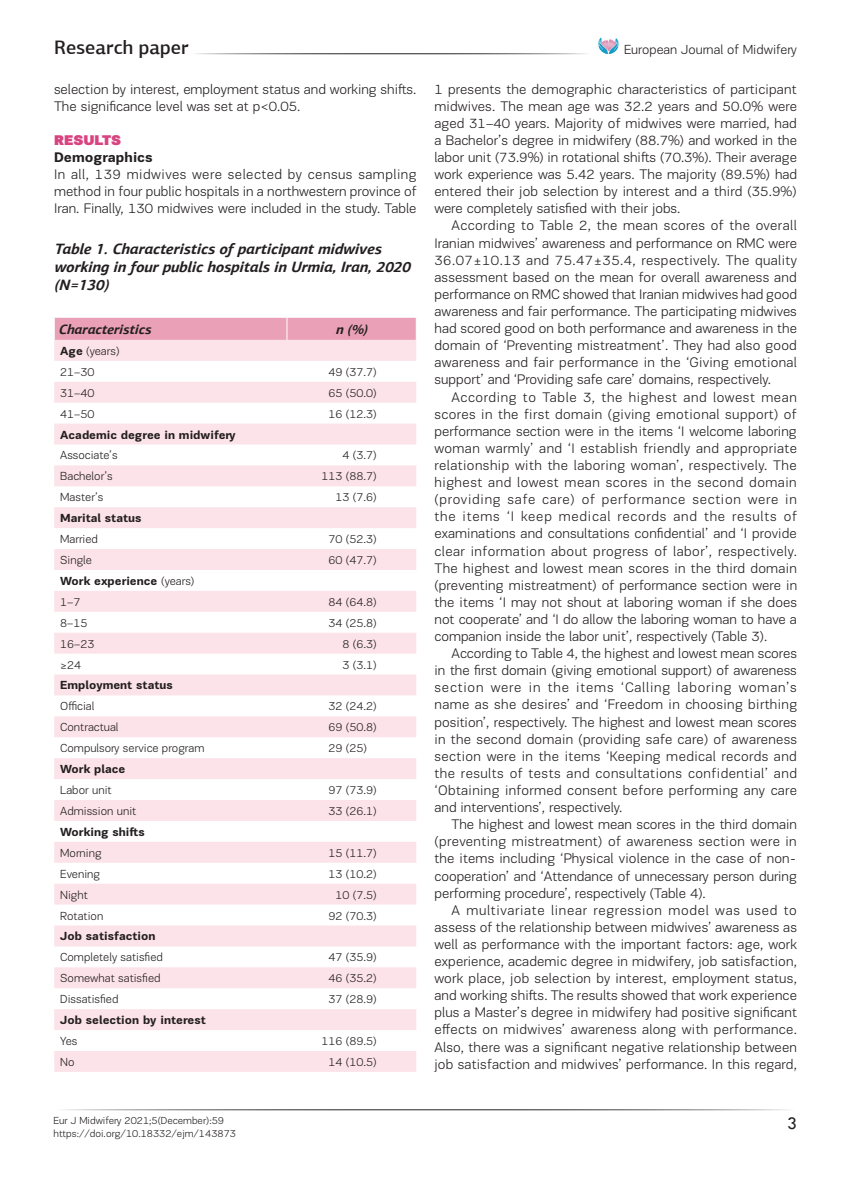
<style>
.page{position:relative;width:851px;height:1191px;background:#fff}
.page>*{position:absolute;margin:0;border:0;box-sizing:border-box;transform-origin:0 0}
.t1{font:500 19.5px "PF Agora Sans Pro";color:#231f20}
.t2{font:18px "Tw Cen";color:#231f20}
.t3{font:italic 700 15px/18px "PF Agora Sans Pro";color:#231f20}
.t4{font:300 14.25px/17.1px "PF Encore Sans Pro";color:#231f20;text-align:justify}
.t5{font:700 14.25px "PF Encore Sans Pro";color:#231f20}
.t6{font:900 14.25px "PF Encore Sans Pro";color:#d84482}
.t7{font:300 13.5px "PF Encore Sans Pro";color:#231f20}
.t8{font:italic 700 13.5px "PF Agora Sans Pro";color:#231f20}
.t9{font:300 12px/20.9px "PF Encore Sans Pro";color:#231f20}
.t10{font:700 12px/20.9px "PF Encore Sans Pro";color:#231f20}
.t11{font:300 10.5px "PF Encore Sans Pro";color:#231f20}
.s1{font-weight:700}
.s2{font-weight:300}
</style>
<div class="page">
<svg style="left:598px;top:37px;width:20px;height:17px"></svg>
<svg style="left:54px;top:340px;width:362px;height:731px;fill:#fce9ed"></svg>
<div style="left:54px;top:318px;width:362px;height:22px;background:#eaa1b7"></div>
<h1 class="t1" style="left:54px;top:35px;width:136px">Research paper</h1>
<p class="t4" style="left:54px;top:80px;width:364px">selection by interest, employment status and working shifts.<br>The significance level was set at p&lt;0.05.</p>
<p class="t6" style="left:54px;top:130px;width:69px">RESULTS</p>
<p class="t5" style="left:54px;top:148px;width:100px">Demographics</p>
<p class="t4" style="left:54px;top:166px;width:364px">In all, 139 midwives were selected by census sampling method in four public hospitals in a northwestern province of Iran. Finally, 130 midwives were included in the study. Table</p>
<p class="t3" style="left:54px;top:240px;width:360px">Table 1. Characteristics of participant midwives working in four public hospitals in Urmia, Iran, 2020 (N=130)</p>
<p class="t8" style="left:58px;top:321px;width:96px">Characteristics</p>
<p class="t8" style="left:335px;top:321px;width:36px">n (%)</p>
<p class="t9" style="left:60px;top:340px;width:61px"><span class="s1">Age</span> (years)<br>21–30</p>
<p class="t9" style="left:328px;top:361px;width:50px">49 (37.7)</p>
<p class="t9" style="left:60px;top:382px;width:36px">31–40</p>
<p class="t9" style="left:328px;top:382px;width:50px">65 (50.0)</p>
<p class="t9" style="left:60px;top:403px;width:36px">41–50</p>
<p class="t9" style="left:328px;top:403px;width:50px">16 (12.3)</p>
<p class="t10" style="left:60px;top:424px;width:177px">Academic degree in midwifery</p>
<p class="t9" style="left:60px;top:445px;width:59px">Associate’s</p>
<p class="t9" style="left:342px;top:445px;width:36px">4 (3.7)</p>
<p class="t9" style="left:60px;top:466px;width:54px">Bachelor’s</p>
<p class="t9" style="left:321px;top:466px;width:57px">113 (88.7)</p>
<p class="t9" style="left:60px;top:487px;width:45px">Master’s</p>
<p class="t9" style="left:335px;top:487px;width:43px">13 (7.6)</p>
<p class="t10" style="left:60px;top:508px;width:83px">Marital status</p>
<p class="t9" style="left:60px;top:528px;width:39px">Married</p>
<p class="t9" style="left:328px;top:528px;width:50px">70 (52.3)</p>
<p class="t9" style="left:60px;top:549px;width:33px">Single</p>
<p class="t9" style="left:328px;top:549px;width:50px">60 (47.7)</p>
<p class="t10" style="left:60px;top:570px;width:136px">Work experience <span class="s2">(years)<br>1–7</span></p>
<p class="t9" style="left:328px;top:591px;width:50px">84 (64.8)</p>
<p class="t9" style="left:60px;top:612px;width:29px">8–15</p>
<p class="t9" style="left:328px;top:612px;width:50px">34 (25.8)</p>
<p class="t9" style="left:60px;top:633px;width:36px">16–23</p>
<p class="t9" style="left:342px;top:633px;width:36px">8 (6.3)</p>
<p class="t9" style="left:60px;top:654px;width:23px">≥24</p>
<p class="t9" style="left:342px;top:654px;width:36px">3 (3.1)</p>
<p class="t10" style="left:60px;top:675px;width:114px">Employment status</p>
<p class="t9" style="left:60px;top:696px;width:36px">Official</p>
<p class="t9" style="left:328px;top:696px;width:50px">32 (24.2)</p>
<p class="t9" style="left:60px;top:717px;width:60px">Contractual</p>
<p class="t9" style="left:328px;top:717px;width:50px">69 (50.8)</p>
<p class="t9" style="left:60px;top:738px;width:146px">Compulsory service program</p>
<p class="t9" style="left:328px;top:738px;width:40px">29 (25)</p>
<p class="t10" style="left:60px;top:758px;width:66px">Work place</p>
<p class="t9" style="left:60px;top:779px;width:53px">Labor unit</p>
<p class="t9" style="left:328px;top:779px;width:50px">97 (73.9)</p>
<p class="t9" style="left:60px;top:800px;width:78px">Admission unit</p>
<p class="t9" style="left:328px;top:800px;width:50px">33 (26.1)</p>
<p class="t10" style="left:60px;top:821px;width:86px">Working shifts</p>
<p class="t9" style="left:60px;top:842px;width:43px">Morning</p>
<p class="t9" style="left:328px;top:842px;width:50px">15 (11.7)</p>
<p class="t9" style="left:60px;top:863px;width:41px">Evening</p>
<p class="t9" style="left:328px;top:863px;width:50px">13 (10.2)</p>
<p class="t9" style="left:60px;top:884px;width:29px">Night</p>
<p class="t9" style="left:335px;top:884px;width:43px">10 (7.5)</p>
<p class="t9" style="left:60px;top:905px;width:45px">Rotation</p>
<p class="t9" style="left:328px;top:905px;width:50px">92 (70.3)</p>
<p class="t10" style="left:60px;top:926px;width:97px">Job satisfaction</p>
<p class="t9" style="left:60px;top:947px;width:104px">Completely satisfied</p>
<p class="t9" style="left:328px;top:947px;width:50px">47 (35.9)</p>
<p class="t9" style="left:60px;top:967px;width:102px">Somewhat satisfied</p>
<p class="t9" style="left:328px;top:967px;width:50px">46 (35.2)</p>
<p class="t9" style="left:60px;top:988px;width:60px">Dissatisfied</p>
<p class="t9" style="left:328px;top:988px;width:50px">37 (28.9)</p>
<p class="t10" style="left:60px;top:1009px;width:147px">Job selection by interest</p>
<p class="t9" style="left:60px;top:1030px;width:19px">Yes</p>
<p class="t9" style="left:321px;top:1030px;width:57px">116 (89.5)</p>
<p class="t9" style="left:60px;top:1051px;width:16px">No</p>
<p class="t9" style="left:328px;top:1051px;width:50px">14 (10.5)</p>
<p class="t7" style="left:624px;top:42px;width:174px">European Journal of Midwifery</p>
<p class="t4" style="left:434px;top:80px;width:364px">1 presents the demographic characteristics of participant midwives. The mean age was 32.2 years and 50.0% were aged 31–40 years. Majority of midwives were married, had a Bachelor’s degree in midwifery (88.7%) and worked in the labor unit (73.9%) in rotational shifts (70.3%). Their average work experience was 5.42 years. The majority (89.5%) had entered their job selection by interest and a third (35.9%) were completely satisfied with their jobs.</p>
<p class="t4" style="left:434px;top:217px;width:364px;text-indent:17px">According to Table 2, the mean scores of the overall Iranian midwives’ awareness and performance on RMC were 36.07±10.13 and 75.47±35.4, respectively. The quality assessment based on the mean for overall awareness and performance on RMC showed that Iranian midwives had good awareness and fair performance. The participating midwives had scored good on both performance and awareness in the domain of ‘Preventing mistreatment’. They had also good awareness and fair performance in the ‘Giving emotional support’ and ‘Providing safe care’ domains, respectively.</p>
<p class="t4" style="left:434px;top:388px;width:364px;text-indent:17px">According to Table 3, the highest and lowest mean scores in the first domain (giving emotional support) of performance section were in the items ‘I welcome laboring woman warmly’ and ‘I establish friendly and appropriate relationship with the laboring woman’, respectively. The highest and lowest mean scores in the second domain (providing safe care) of performance section were in the items ‘I keep medical records and the results of examinations and consultations confidential’ and ‘I provide clear information about progress of labor’, respectively.<br>The highest and lowest mean scores in the third domain (preventing mistreatment) of performance section were in the items ‘I may not shout at laboring woman if she does not cooperate’ and ‘I do allow the laboring woman to have a companion inside the labor unit’, respectively (Table 3).</p>
<p class="t4" style="left:434px;top:645px;width:364px;text-indent:17px">According to Table 4, the highest and lowest mean scores in the first domain (giving emotional support) of awareness section were in the items ‘Calling laboring woman’s name as she desires’ and ‘Freedom in choosing birthing position’, respectively. The highest and lowest mean scores in the second domain (providing safe care) of awareness section were in the items ‘Keeping medical records and the results of tests and consultations confidential’ and ‘Obtaining informed consent before performing any care and interventions’, respectively.</p>
<p class="t4" style="left:434px;top:816px;width:364px;text-indent:17px">The highest and lowest mean scores in the third domain (preventing mistreatment) of awareness section were in the items including ‘Physical violence in the case of non&shy;cooperation’ and ‘Attendance of unnecessary person during performing procedure’, respectively (Table 4).</p>
<p class="t4" style="left:434px;top:901px;width:364px;text-indent:17px">A multivariate linear regression model was used to assess of the relationship between midwives’ awareness as well as performance with the important factors: age, work experience, academic degree in midwifery, job satisfaction, work place, job selection by interest, employment status, and working shifts. The results showed that work experience plus a Master’s degree in midwifery had positive significant effects on midwives’ awareness along with performance.<br>Also, there was a significant negative relationship between job satisfaction and midwives’ performance. In this regard,</p>
<p class="t11" style="left:53px;top:1114px;width:172px">Eur J Midwifery 2021;5(December):59</p>
<p class="t2" style="left:786px;top:1112px;width:11px">3</p>
<p class="t11" style="left:53px;top:1127px;width:184px">https://doi.org/10.18332/ejm/143873</p>
</div>
